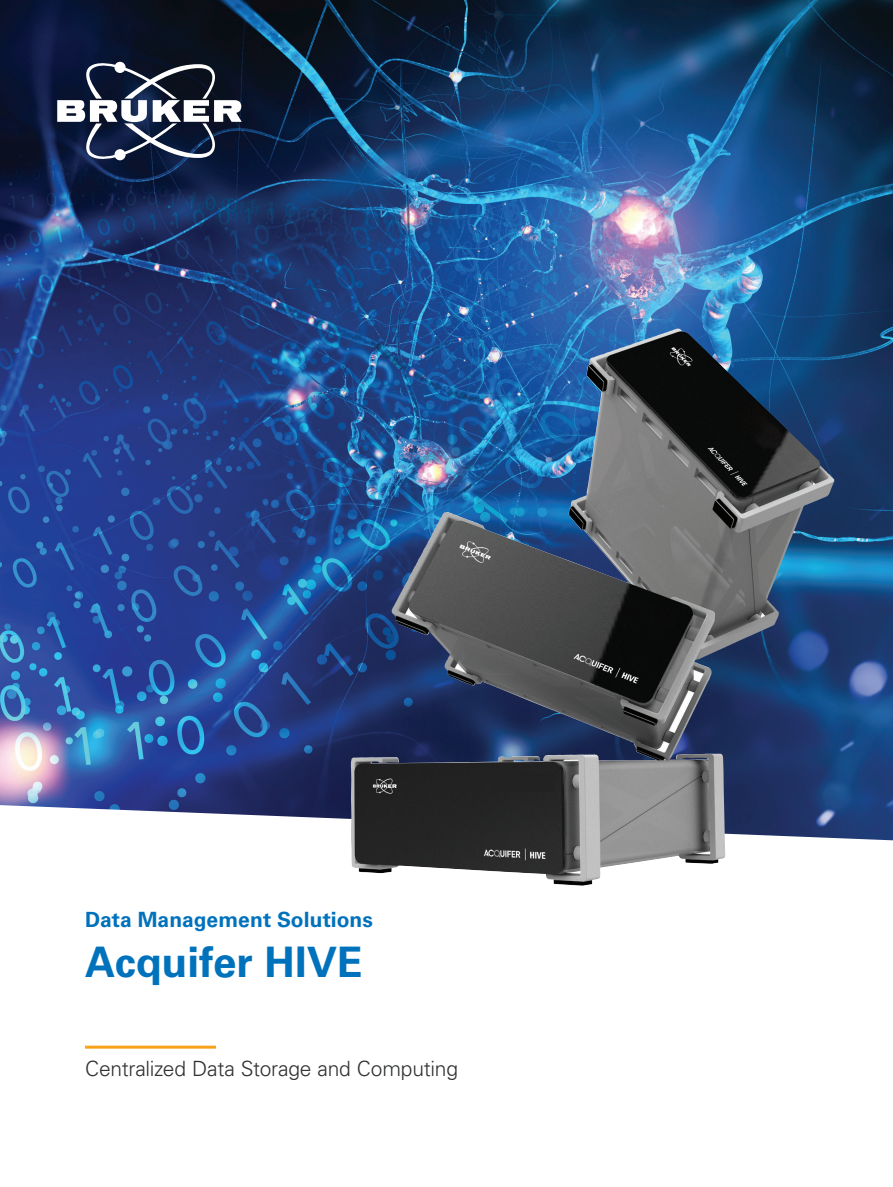
<style>
.page{position:relative;width:893px;height:1187px;background:#fff}
.page>*{position:absolute;margin:0;border:0;box-sizing:border-box;transform-origin:0 0}
.t1{font:700 42px "Univers LT Std";color:#0072bc}
.t2{font:300 21px "Univers LT Std";letter-spacing:-.01em;color:#2f3230}
.t3{font:700 21px "Univers LT Std";letter-spacing:.005em;color:#0072bc}
</style>
<div class="page">
<img style="left:0;top:0;width:893px;height:840px">
<svg style="left:57px;top:62px;width:185px;height:98px"></svg>
<hr style="left:85px;top:1045px;width:131px;height:3px;background:#f9a21c">
<img style="left:420px;top:328px;width:257px;height:255px">
<p class="t3" style="left:85px;top:907px;width:290px">Data Management Solutions</p>
<h1 class="t1" style="left:85px;top:937px;width:279px">Acquifer HIVE</h1>
<p class="t2" style="left:85px;top:1055px;width:375px">Centralized Data Storage and Computing</p>
</div>
